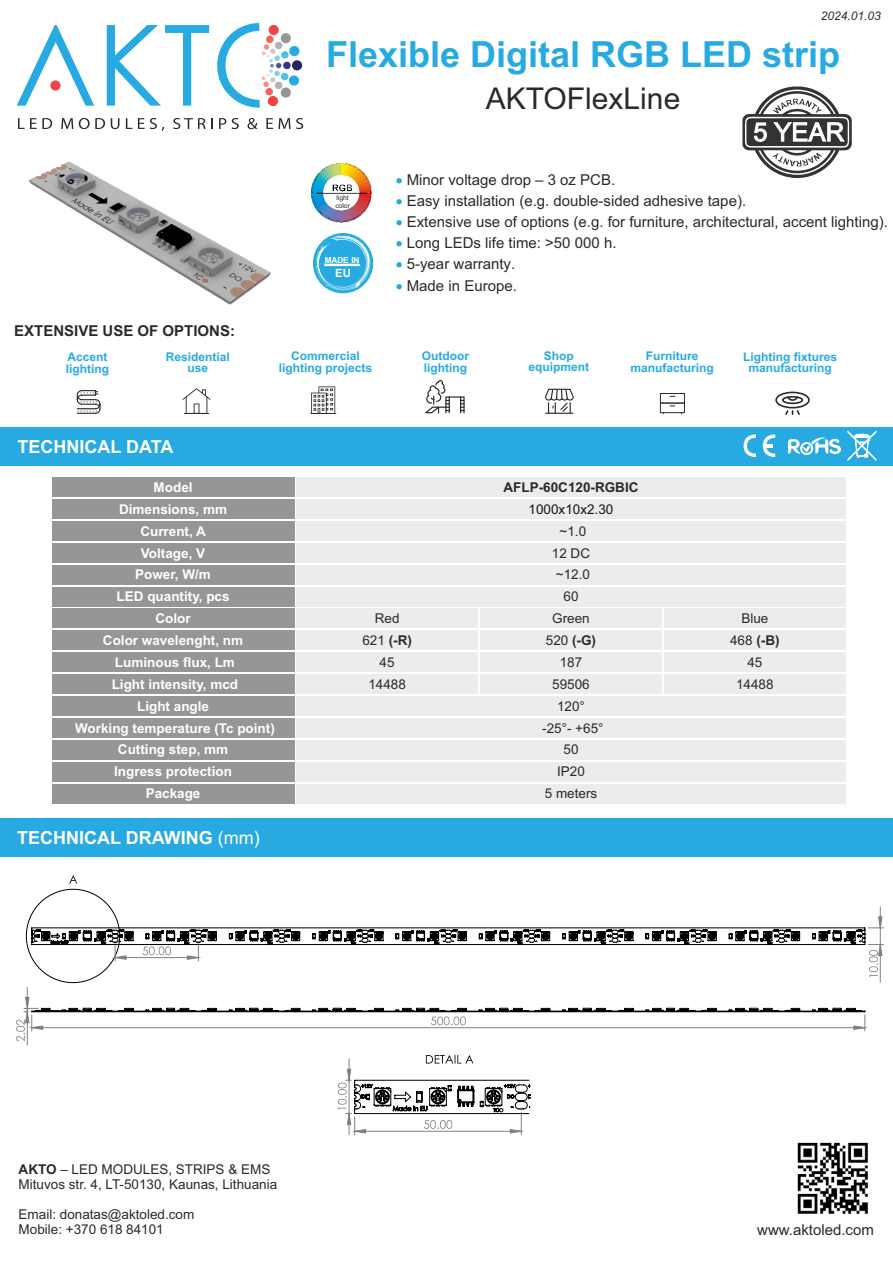
<style>
.page{position:relative;width:893px;height:1263px;background:#fff}
.page>*{position:absolute;margin:0;border:0;box-sizing:border-box;transform-origin:0 0}
.t1{font:700 36px "Arial";color:#26aae1}
.t2{font:30px "Arial";color:#2a2a2a}
.t3{font:700 18px "Arial";color:#fff}
.t4{font:15px "Arial";color:#2a2a2a}
.t5{font:700 15px "Arial";color:#2a2a2a}
.t6{font:700 13.5px "Arial";color:#fff}
.t7{font:13.5px/15.1px "Arial";color:#2a2a2a}
.t8{font:700 13.5px "Arial";color:#2a2a2a}
.t9{font:13.5px "Arial";color:#151616}
.t10{font:700 12px/11.7px "Arial";color:#26aae1;text-align:center}
.t11{font:italic 12px "Arial";color:#2a2a2a}
.t12{font:700 11.4px "Arial";color:#fff}
.t13{font:700 8.4px "Arial";letter-spacing:-.02em;color:#fff}
.t14{font:6.75px/7.5px "Arial";color:#2a2a2a}
.s1{color:#26aae1}
.s2{font-weight:400}
.s3{font-weight:700}
</style>
<div class="page">
<svg style="left:17px;top:25px;width:77px;height:81px"></svg>
<svg style="left:107px;top:25px;width:102px;height:81px"></svg>
<div style="left:50px;top:80px;width:11px;height:11px;background:#ef4542;border-radius:50%"></div>
<svg style="left:292px;top:60px;width:10px;height:10px"></svg>
<svg style="left:217px;top:23px;width:83px;height:85px"></svg>
<svg style="left:296px;top:118px;width:7px;height:11px"></svg>
<div style="left:0;top:427px;width:893px;height:38px;background:#26aae1"></div>
<svg style="left:742px;top:86px;width:110px;height:93px"></svg>
<svg style="left:744px;top:434px;width:12px;height:24px"></svg>
<svg style="left:763px;top:434px;width:12px;height:23px"></svg>
<svg style="left:788px;top:431px;width:89px;height:30px"></svg>
<div style="left:52px;top:477px;width:242px;height:20px;background:#969695"></div>
<div style="left:296px;top:477px;width:550px;height:20px;background:#ececec"></div>
<div style="left:52px;top:499px;width:242px;height:20px;background:#969695"></div>
<div style="left:296px;top:499px;width:550px;height:20px;background:#ececec"></div>
<div style="left:52px;top:521px;width:242px;height:20px;background:#969695"></div>
<div style="left:296px;top:521px;width:550px;height:20px;background:#ececec"></div>
<div style="left:52px;top:543px;width:242px;height:20px;background:#969695"></div>
<div style="left:296px;top:543px;width:550px;height:20px;background:#ececec"></div>
<div style="left:52px;top:565px;width:242px;height:20px;background:#969695"></div>
<div style="left:296px;top:565px;width:550px;height:20px;background:#ececec"></div>
<div style="left:52px;top:587px;width:242px;height:19px;background:#969695"></div>
<div style="left:296px;top:587px;width:550px;height:19px;background:#ececec"></div>
<div style="left:52px;top:609px;width:242px;height:19px;background:#969695"></div>
<div style="left:296px;top:609px;width:182px;height:19px;background:#ececec"></div>
<div style="left:480px;top:609px;width:182px;height:19px;background:#ececec"></div>
<div style="left:664px;top:609px;width:182px;height:19px;background:#ececec"></div>
<div style="left:52px;top:630px;width:242px;height:20px;background:#969695"></div>
<div style="left:296px;top:630px;width:182px;height:20px;background:#ececec"></div>
<div style="left:480px;top:630px;width:182px;height:20px;background:#ececec"></div>
<div style="left:664px;top:630px;width:182px;height:20px;background:#ececec"></div>
<div style="left:52px;top:652px;width:242px;height:20px;background:#969695"></div>
<div style="left:296px;top:652px;width:182px;height:20px;background:#ececec"></div>
<div style="left:480px;top:652px;width:182px;height:20px;background:#ececec"></div>
<div style="left:664px;top:652px;width:182px;height:20px;background:#ececec"></div>
<div style="left:52px;top:674px;width:242px;height:20px;background:#969695"></div>
<div style="left:296px;top:674px;width:182px;height:20px;background:#ececec"></div>
<div style="left:480px;top:674px;width:182px;height:20px;background:#ececec"></div>
<div style="left:664px;top:674px;width:182px;height:20px;background:#ececec"></div>
<div style="left:52px;top:696px;width:242px;height:20px;background:#969695"></div>
<div style="left:296px;top:696px;width:550px;height:20px;background:#ececec"></div>
<div style="left:52px;top:718px;width:242px;height:20px;background:#969695"></div>
<div style="left:296px;top:718px;width:550px;height:20px;background:#ececec"></div>
<div style="left:52px;top:740px;width:242px;height:20px;background:#969695"></div>
<div style="left:296px;top:740px;width:550px;height:20px;background:#ececec"></div>
<div style="left:52px;top:762px;width:242px;height:19px;background:#969695"></div>
<div style="left:296px;top:762px;width:550px;height:19px;background:#ececec"></div>
<div style="left:52px;top:784px;width:242px;height:19px;background:#969695"></div>
<div style="left:296px;top:784px;width:550px;height:19px;background:#ececec"></div>
<div style="left:0;top:818px;width:893px;height:38px;background:#26aae1"></div>
<img style="left:797px;top:1142px;width:71px;height:72px">
<div style="left:775px;top:392px;width:35px;height:16px;border:2px solid #2a2a2a;border-radius:50%"></div>
<div style="left:782px;top:396px;width:21px;height:8px;border:2px solid #2a2a2a;border-radius:50%"></div>
<svg style="left:785px;top:410px;width:15px;height:5px"></svg>
<svg style="left:785px;top:395px;width:15px;height:7px"></svg>
<svg style="left:76px;top:390px;width:25px;height:24px"></svg>
<svg style="left:183px;top:388px;width:28px;height:26px"></svg>
<svg style="left:310px;top:386px;width:26px;height:28px"></svg>
<svg style="left:425px;top:380px;width:40px;height:33px"></svg>
<svg style="left:545px;top:388px;width:29px;height:26px"></svg>
<div style="left:660px;top:393px;width:25px;height:11px;border:1px solid #2a2a2a"></div>
<div style="left:660px;top:403px;width:25px;height:10px;border:1px solid #2a2a2a"></div>
<svg style="left:313px;top:233px;width:60px;height:60px"></svg>
<svg style="left:315px;top:236px;width:55px;height:55px;background:#5dbfe8"></svg>
<svg style="left:16px;top:875px;width:868px;height:260px"></svg>
<img style="left:18px;top:118px;width:273px;height:187px">
<img style="left:312px;top:164px;width:60px;height:59px">
<svg style="left:332px;top:196px;width:20px;height:12px"></svg>
<p class="t11" style="left:821px;top:11px;width:62px">2024.01.03</p>
<h1 class="t1" style="left:326px;top:41px;width:516px">Flexible Digital RGB LED strip</h1>
<h2 class="t2" style="left:486px;top:87px;width:196px">AKTOFlexLine</h2>
<p class="t5" style="left:14px;top:325px;width:222px">EXTENSIVE USE OF OPTIONS:</p>
<p class="t14" style="left:335px;top:195px;width:16px">light color</p>
<p class="t13" style="left:325px;top:257px;width:36px">MADE IN</p>
<p class="t12" style="left:335px;top:269px;width:17px">EU</p>
<p class="t4" style="left:396px;top:174px;width:221px"><span class="s1">•</span> Minor voltage drop – 3 oz PCB.</p>
<p class="t4" style="left:396px;top:195px;width:352px"><span class="s1">•</span> Easy installation (e.g. double-sided adhesive tape).</p>
<p class="t4" style="left:396px;top:216px;width:494px"><span class="s1">•</span> Extensive use of options (e.g. for furniture, architectural, accent lighting).</p>
<p class="t4" style="left:396px;top:237px;width:222px"><span class="s1">•</span> Long LEDs life time: &gt;50 000 h.</p>
<p class="t4" style="left:396px;top:258px;width:121px"><span class="s1">•</span> 5-year warranty.</p>
<p class="t4" style="left:396px;top:280px;width:123px"><span class="s1">•</span> Made in Europe.</p>
<p class="t10" style="left:166px;top:352px;width:66px">Residential use</p>
<p class="t10" style="left:422px;top:351px;width:49px;text-align:left">Outdoor lighting</p>
<p class="t10" style="left:528px;top:351px;width:62px">Shop equipment</p>
<p class="t10" style="left:631px;top:351px;width:85px">Furniture manufacturing</p>
<p class="t10" style="left:743px;top:352px;width:96px">Lighting fixtures manufacturing</p>
<p class="t10" style="left:66px;top:352px;width:45px;text-align:left">Accent lighting</p>
<p class="t10" style="left:279px;top:351px;width:95px">Commercial lighting projects</p>
<p class="t3" style="left:17px;top:440px;width:157px">TECHNICAL DATA</p>
<p class="t6" style="left:154px;top:482px;width:41px">Model</p>
<p class="t8" style="left:503px;top:482px;width:137px">AFLP-60C120-RGBIC</p>
<p class="t6" style="left:119px;top:504px;width:110px">Dimensions, mm</p>
<p class="t9" style="left:529px;top:504px;width:86px">1000x10x2.30</p>
<p class="t6" style="left:140px;top:526px;width:67px">Current, A</p>
<p class="t7" style="left:560px;top:525px;width:28px">~1.0</p>
<p class="t6" style="left:141px;top:548px;width:66px">Voltage, V</p>
<p class="t7" style="left:552px;top:546px;width:40px">12 DC</p>
<p class="t6" style="left:135px;top:570px;width:77px">Power, W/m</p>
<p class="t7" style="left:556px;top:568px;width:36px">~12.0</p>
<p class="t6" style="left:117px;top:591px;width:115px">LED quantity, pcs</p>
<p class="t7" style="left:563px;top:590px;width:17px">60</p>
<p class="t6" style="left:155px;top:613px;width:37px">Color</p>
<p class="t7" style="left:375px;top:612px;width:26px">Red</p>
<p class="t7" style="left:552px;top:612px;width:39px">Green</p>
<p class="t7" style="left:741px;top:612px;width:29px">Blue</p>
<p class="t6" style="left:103px;top:635px;width:142px">Color wavelenght, nm</p>
<p class="t8" style="left:362px;top:635px;width:51px"><span class="s2">621</span> (-R)</p>
<p class="t8" style="left:546px;top:635px;width:52px"><span class="s2">520</span> (-G)</p>
<p class="t8" style="left:730px;top:635px;width:51px"><span class="s2">468</span> (-B)</p>
<p class="t6" style="left:115px;top:657px;width:122px">Luminous flux, Lm</p>
<p class="t7" style="left:380px;top:656px;width:17px">45</p>
<p class="t7" style="left:560px;top:656px;width:24px">187</p>
<p class="t7" style="left:747px;top:656px;width:17px">45</p>
<p class="t6" style="left:112px;top:679px;width:128px">Light intensity, mcd</p>
<p class="t7" style="left:368px;top:678px;width:39px">14488</p>
<p class="t7" style="left:552px;top:678px;width:39px">59506</p>
<p class="t7" style="left:736px;top:678px;width:39px">14488</p>
<p class="t6" style="left:137px;top:701px;width:74px">Light angle</p>
<p class="t7" style="left:557px;top:700px;width:29px">120°</p>
<p class="t6" style="left:75px;top:723px;width:201px">Working temperature (Tc point)</p>
<p class="t7" style="left:542px;top:721px;width:63px">-25°- +65°</p>
<p class="t6" style="left:118px;top:745px;width:112px">Cutting step, mm</p>
<p class="t7" style="left:563px;top:743px;width:17px">50</p>
<p class="t6" style="left:114px;top:766px;width:119px">Ingress protection</p>
<p class="t7" style="left:557px;top:765px;width:29px">IP20</p>
<p class="t6" style="left:146px;top:788px;width:56px">Package</p>
<p class="t7" style="left:545px;top:787px;width:54px">5 meters</p>
<p class="t3" style="left:17px;top:831px;width:244px">TECHNICAL DRAWING <span class="s2">(mm)</span></p>
<p class="t7" style="left:19px;top:1163px;width:260px"><span class="s3">AKTO</span> – LED MODULES, STRIPS &amp; EMS<br>Mituvos str. 4, LT-50130, Kaunas, Lithuania</p>
<p class="t7" style="left:19px;top:1208px;width:177px">Email: donatas@aktoled.com<br>Mobile: +370 618 84101</p>
<p class="t4" style="left:757px;top:1224px;width:118px">www.aktoled.com</p>
</div>
